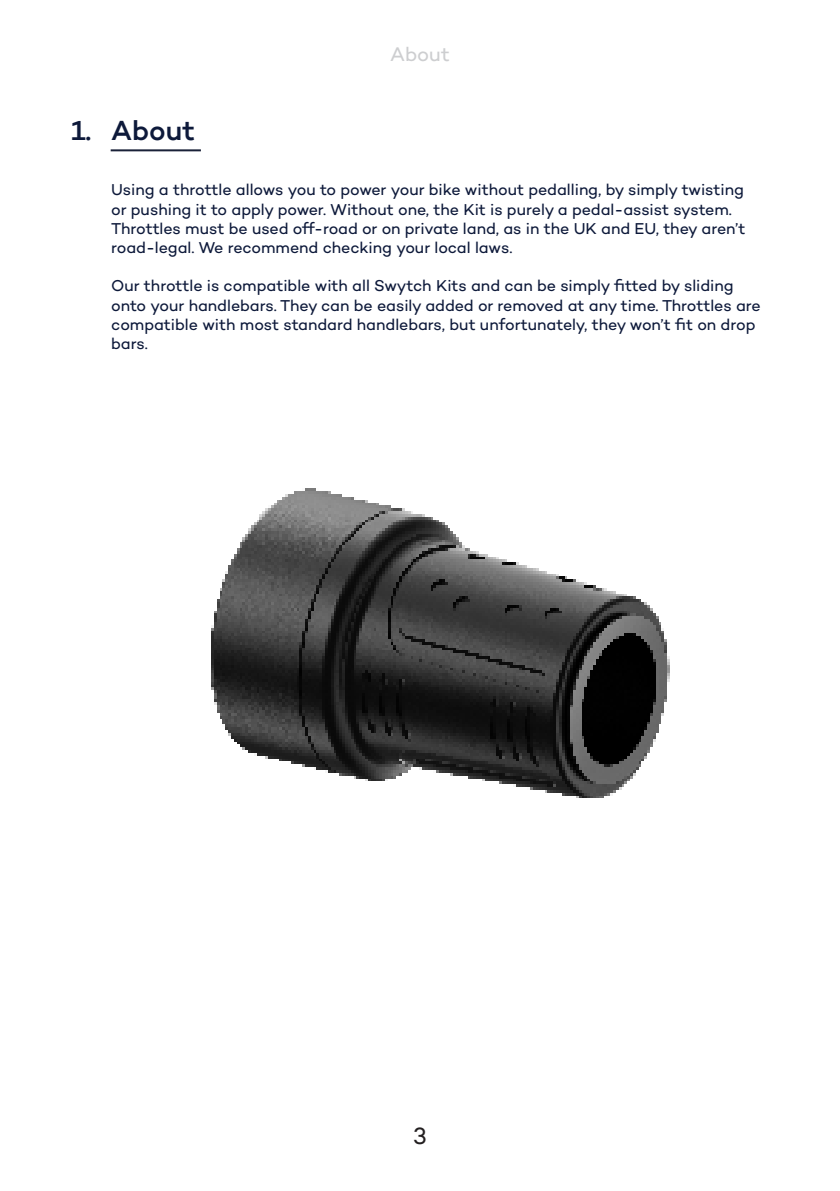
<style>
.page{position:relative;width:840px;height:1191px;background:#fff}
.page>*{position:absolute;margin:0;border:0;box-sizing:border-box;transform-origin:0 0}
.t1{font:500 28px "Campton";color:#0d193a}
.t2{font:24px "Campton";color:#231f20}
.t3{font:20px "Campton";color:#cdced0}
.t4{font:16px/19.2px "Campton";letter-spacing:-.005em;color:#0d193a}
</style>
<div class="page">
<hr style="left:111px;top:149px;width:90px;height:2px;background:#1a2138">
<img style="left:211px;top:488px;width:459px;height:310px">
<p class="t3" style="left:390px;top:42px;width:61px">About</p>
<p class="t1" style="left:71px;top:113px;width:22px">1.</p>
<p class="t1" style="left:111px;top:113px;width:85px">About</p>
<p class="t4" style="left:111px;top:180px;width:635px">Using a throttle allows you to power your bike without pedalling, by simply twisting or pushing it to apply power. Without one, the Kit is purely a pedal-assist system.<br>Throttles must be used off-road or on private land, as in the UK and EU, they aren’t road-legal. We recommend checking your local laws.</p>
<p class="t4" style="left:111px;top:276px;width:650px">Our throttle is compatible with all Swytch Kits and can be simply fitted by sliding onto your handlebars. They can be easily added or removed at any time. Throttles are compatible with most standard handlebars, but unfortunately, they won’t fit on drop bars.</p>
<h2 class="t2" style="left:413px;top:1120px;width:15px">3</h2>
</div>
